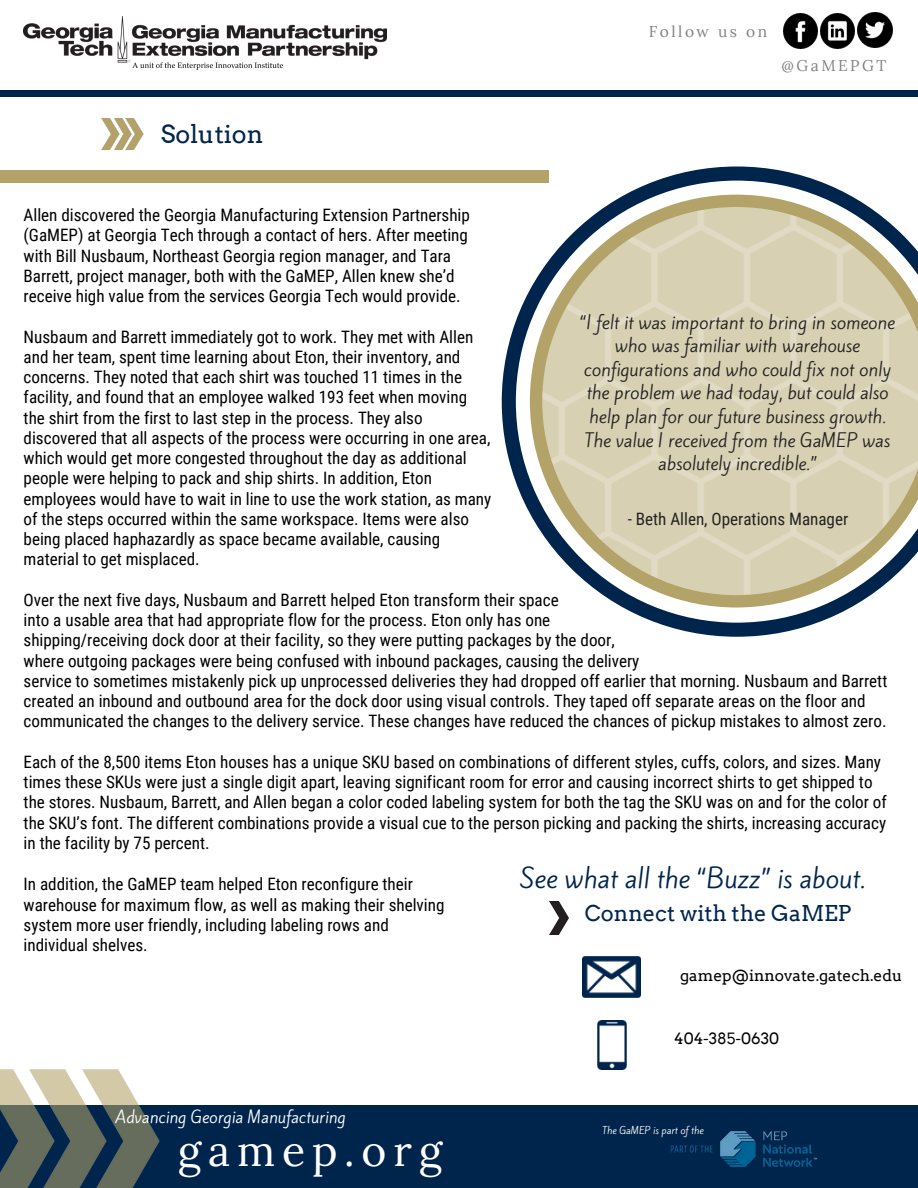
<style>
.page{position:relative;width:918px;height:1188px;background:#fff}
.page>*{position:absolute;margin:0;border:0;box-sizing:border-box;transform-origin:0 0}
.t1{font:42.75px "Lora";letter-spacing:.16em;color:#fff}
.t2{font:24.9px "Kite One";color:#00254c}
.t3{font:24.9px "Arvo";color:#00254c}
.t4{font:21.75px "Arvo";color:#00254c}
.t5{font:17.1px/20.2px "Roboto Condensed";color:#000}
.t6{font:17.1px/23.7px "Kite One";color:#222;text-align:center}
.t7{font:17.1px "Roboto Condensed";color:#222}
.t8{font:15.6px "Arvo";color:#000}
.t9{font:15.6px "Kite One";color:#fff}
.t10{font:15.6px "Lora";letter-spacing:.16em;color:#828282}
.t11{font:9.3px "Kite One";color:#fff}
</style>
<div class="page">
<img style="left:24px;top:16px;width:363px;height:54px">
<img style="left:857px;top:12px;width:35px;height:35px">
<img style="left:820px;top:14px;width:35px;height:34px">
<img style="left:783px;top:14px;width:35px;height:34px">
<div style="left:0;top:1106px;width:918px;height:82px;background:#00254c"></div>
<img style="left:0;top:1069px;width:8px;height:119px">
<img style="left:8px;top:1069px;width:53px;height:119px">
<img style="left:61px;top:1069px;width:109px;height:119px">
<div style="left:0;top:170px;width:549px;height:12px;background:#b3a369"></div>
<img style="left:670px;top:1131px;width:148px;height:36px">
<div style="left:0;top:90px;width:918px;height:7px;background:#00254c"></div>
<img style="left:101px;top:118px;width:8px;height:32px">
<img style="left:109px;top:118px;width:11px;height:32px">
<img style="left:120px;top:118px;width:24px;height:32px">
<img style="left:583px;top:956px;width:57px;height:42px">
<img style="left:549px;top:901px;width:19px;height:34px">
<img style="left:597px;top:1020px;width:30px;height:50px">
<svg style="left:502px;top:166px;width:348px;height:471px"></svg>
<svg style="left:530px;top:195px;width:388px;height:413px;background:#d0cbb3"></svg>
<h2 class="t3" style="left:161px;top:119px;width:104px">Solution</h2>
<p class="t5" style="left:24px;top:204px;width:448px">Allen discovered the Georgia Manufacturing Extension Partnership (GaMEP) at Georgia Tech through a contact of hers. After meeting with Bill Nusbaum, Northeast Georgia region manager, and Tara Barrett, project manager, both with the GaMEP, Allen knew she’d receive high value from the services Georgia Tech would provide.</p>
<p class="t5" style="left:24px;top:326px;width:469px">Nusbaum and Barrett immediately got to work. They met with Allen and her team, spent time learning about Eton, their inventory, and concerns. They noted that each shirt was touched 11 times in the facility, and found that an employee walked 193 feet when moving the shirt from the first to last step in the process. They also discovered that all aspects of the process were occurring in one area, which would get more congested throughout the day as additional people were helping to pack and ship shirts. In addition, Eton employees would have to wait in line to use the work station, as many of the steps occurred within the same workspace. Items were also being placed haphazardly as space became available, causing material to get misplaced.</p>
<p class="t10" style="left:649px;top:21px;width:120px">Follow us on</p>
<p class="t10" style="left:782px;top:55px;width:106px">@GaMEPGT</p>
<p class="t6" style="left:580px;top:310px;width:317px">“I felt it was important to bring in someone who was familiar with warehouse configurations and who could fix not only the problem we had today, but could also help plan for our future business growth.<br>The value I received from the GaMEP was absolutely incredible.”</p>
<p class="t7" style="left:628px;top:507px;width:222px">- Beth Allen, Operations Manager</p>
<p class="t5" style="left:24px;top:589px;width:617px">Over the next five days, Nusbaum and Barrett helped Eton transform their space<br>into a usable area that had appropriate flow for the process. Eton only has one shipping/receiving dock door at their facility, so they were putting packages by the door, where outgoing packages were being confused with inbound packages, causing the delivery</p>
<p class="t5" style="left:24px;top:670px;width:865px">service to sometimes mistakenly pick up unprocessed deliveries they had dropped off earlier that morning. Nusbaum and Barrett created an inbound and outbound area for the dock door using visual controls. They taped off separate areas on the floor and communicated the changes to the delivery service. These changes have reduced the chances of pickup mistakes to almost zero.</p>
<p class="t5" style="left:24px;top:751px;width:865px">Each of the 8,500 items Eton houses has a unique SKU based on combinations of different styles, cuffs, colors, and sizes. Many times these SKUs were just a single digit apart, leaving significant room for error and causing incorrect shirts to get shipped to the stores. Nusbaum, Barrett, and Allen began a color coded labeling system for both the tag the SKU was on and for the color of the SKU’s font. The different combinations provide a visual cue to the person picking and packing the shirts, increasing accuracy in the facility by 75 percent.</p>
<p class="t5" style="left:24px;top:874px;width:422px">In addition, the GaMEP team helped Eton reconfigure their warehouse for maximum flow, as well as making their shelving system more user friendly, including labeling rows and individual shelves.</p>
<h2 class="t2" style="left:520px;top:860px;width:347px">See what all the “Buzz” is about.</h2>
<p class="t4" style="left:585px;top:900px;width:268px">Connect with the GaMEP</p>
<p class="t8" style="left:680px;top:966px;width:224px">gamep@innovate.gatech.edu</p>
<p class="t9" style="left:116px;top:1106px;width:232px">Advancing Georgia Manufacturing</p>
<h1 class="t1" style="left:178px;top:1122px;width:266px">gamep.org</h1>
<p class="t8" style="left:674px;top:1029px;width:106px">404-385-0630</p>
<p class="t11" style="left:602px;top:1124px;width:103px">The GaMEP is part of the</p>
</div>
